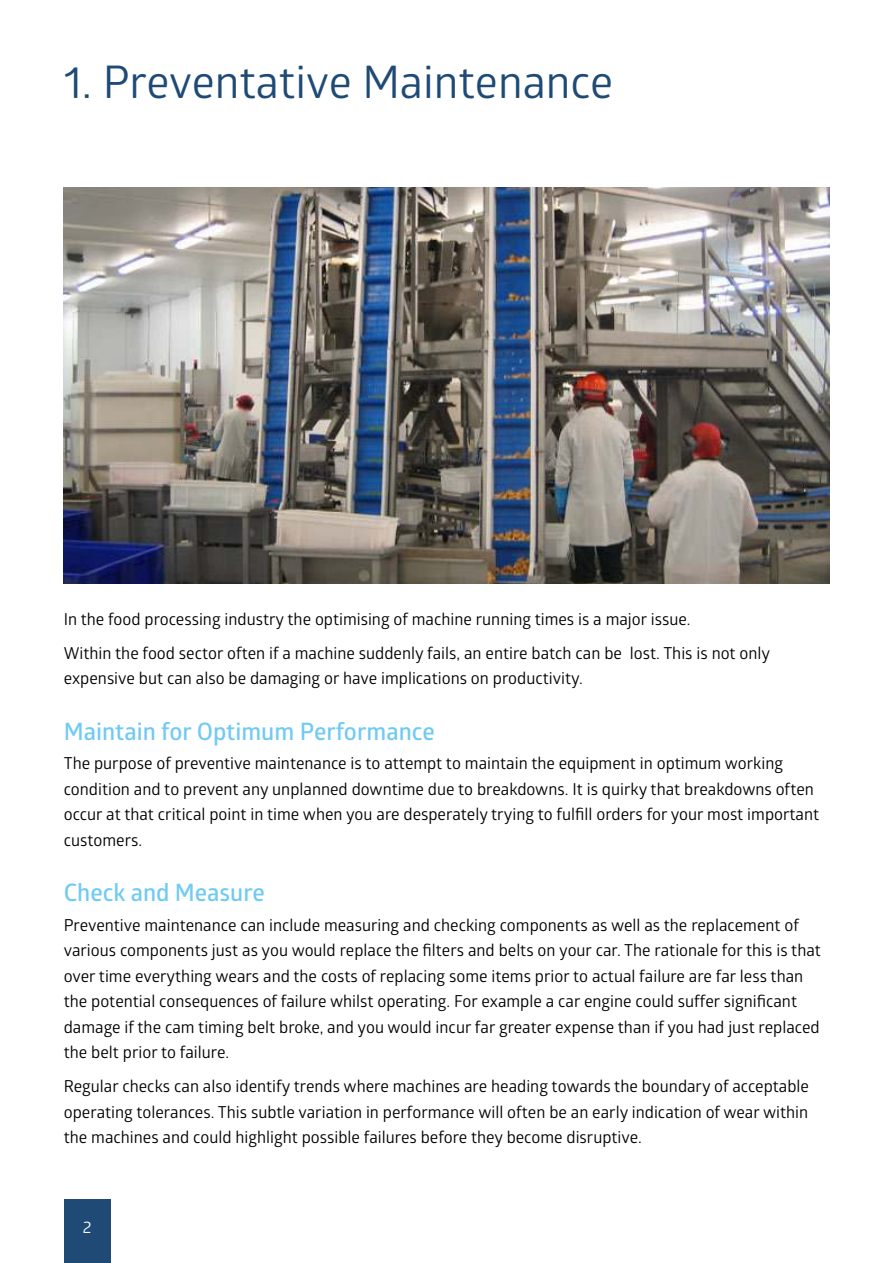
<style>
.page{position:relative;width:893px;height:1263px;background:#fff}
.page>*{position:absolute;margin:0;border:0;box-sizing:border-box;transform-origin:0 0}
.t1{font:45px "Glober";color:#1e4a75}
.t2{font:600 24px "Glober";color:#70caf3}
.t3{font:16.5px/25.5px "Glober";color:#000}
.t4{font:16.5px "Glober";color:#fff}
</style>
<div class="page">
<img style="left:64px;top:188px;width:765px;height:395px">
<div style="left:64px;top:1199px;width:47px;height:64px;background:#1e4a75"></div>
<h1 class="t1" style="left:64px;top:61px;width:551px">1. Preventative Maintenance</h1>
<p class="t3" style="left:64px;top:603px;width:708px;line-height:34px">In the food processing industry the optimising of machine running times is a major issue.<br>Within the food sector often if a machine suddenly fails, an entire batch can be lost. This is not only</p>
<p class="t3" style="left:64px;top:667px;width:520px">expensive but can also be damaging or have implications on productivity.</p>
<h2 class="t2" style="left:64px;top:721px;width:372px">Maintain for Optimum Performance</h2>
<p class="t3" style="left:64px;top:752px;width:757px">The purpose of preventive maintenance is to attempt to maintain the equipment in optimum working condition and to prevent any unplanned downtime due to breakdowns. It is quirky that breakdowns often occur at that critical point in time when you are desperately trying to fulfill orders for your most important customers.</p>
<h2 class="t2" style="left:64px;top:883px;width:202px">Check and Measure</h2>
<p class="t3" style="left:64px;top:913px;width:759px">Preventive maintenance can include measuring and checking components as well as the replacement of various components just as you would replace the filters and belts on your car. The rationale for this is that over time everything wears and the costs of replacing some items prior to actual failure are far less than the potential consequences of failure whilst operating. For example a car engine could suffer significant damage if the cam timing belt broke, and you would incur far greater expense than if you had just replaced the belt prior to failure.</p>
<p class="t3" style="left:64px;top:1075px;width:747px;text-align:justify">Regular checks can also identify trends where machines are heading towards the boundary of acceptable operating tolerances. This subtle variation in performance will often be an early indication of wear within the machines and could highlight possible failures before they become disruptive.</p>
<p class="t4" style="left:83px;top:1219px;width:10px">2</p>
</div>
